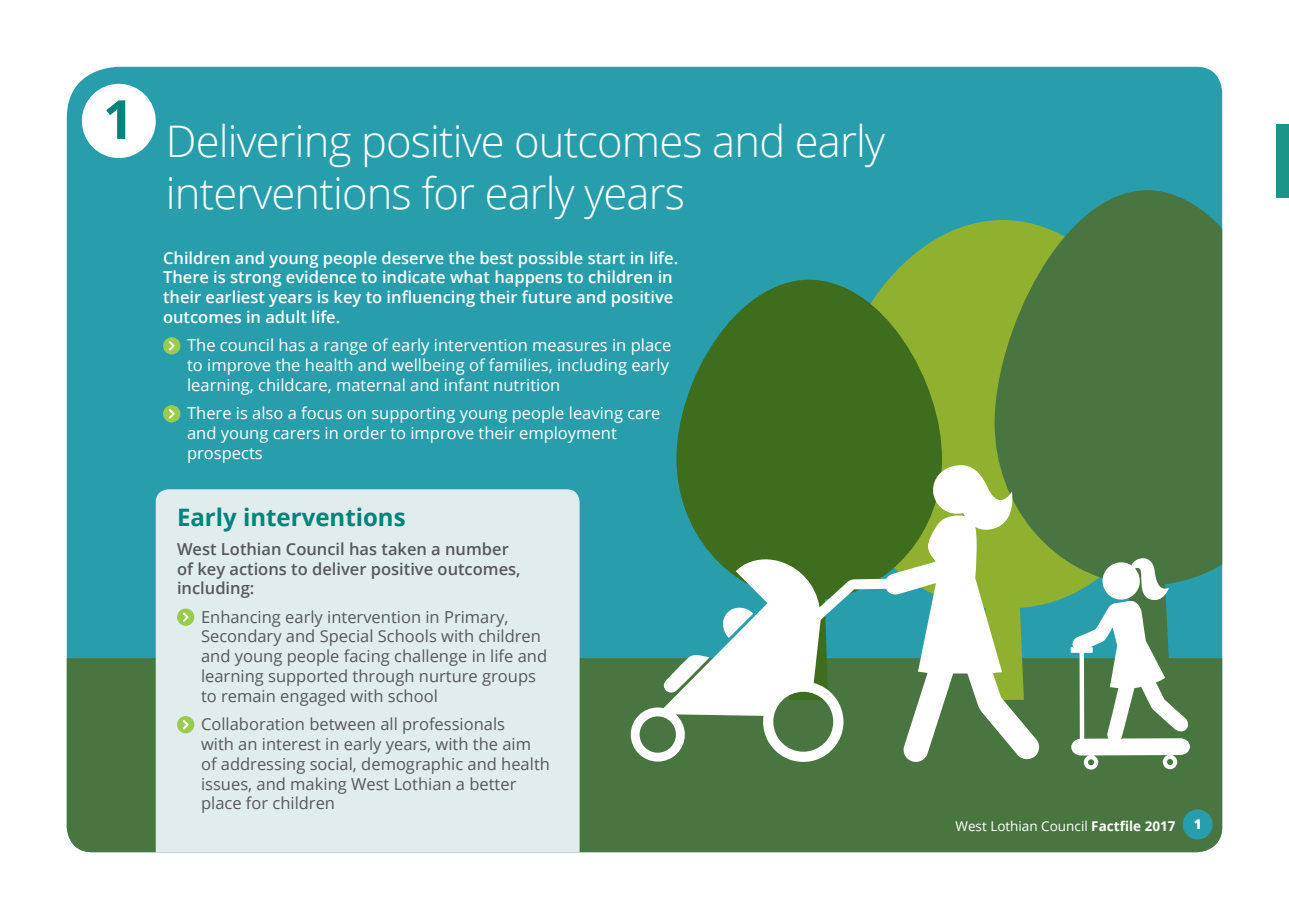
<style>
.page{position:relative;width:1289px;height:919px;background:#fff}
.page>*{position:absolute;margin:0;border:0;box-sizing:border-box;transform-origin:0 0}
.t1{font:700 54px "Open Sans";color:#00827d}
.t2{font:300 43.5px/52.2px "Open Sans";letter-spacing:-.02em;color:#fff}
.t3{font:700 24px "Open Sans";color:#00827d}
.t4{font:16.5px/19.8px "Open Sans";color:#57585a}
.t5{font:16.5px/19.8px "Open Sans";color:#fff}
.t6{font:600 16.5px/19.8px "Open Sans";color:#fff}
.t7{font:600 16.5px/19.8px "Open Sans";color:#57585a}
.t8{font:13.5px "Open Sans";color:#fff}
.t9{font:800 13.5px "Open Sans";color:#fff}
.s1{font-weight:700}
</style>
<div class="page">
<div style="left:67px;top:67px;width:1155px;height:591px;background:#289ead"></div>
<div style="left:67px;top:658px;width:1155px;height:194px;background:#497640"></div>
<svg style="left:833px;top:220px;width:161px;height:241px;background:#71ab53"></svg>
<svg style="left:676px;top:280px;width:266px;height:273px;background:#42772f"></svg>
<svg style="left:994px;top:190px;width:228px;height:509px;background:#4b7f49"></svg>
<svg style="left:1070px;top:553px;width:119px;height:216px"></svg>
<svg style="left:630px;top:553px;width:253px;height:209px"></svg>
<svg style="left:721px;top:605px;width:32px;height:33px"></svg>
<svg style="left:661px;top:653px;width:48px;height:40px"></svg>
<svg style="left:883px;top:461px;width:157px;height:301px"></svg>
<div style="left:1182px;top:809px;width:30px;height:30px;background:#289ead;border-radius:50%"></div>
<div style="left:163px;top:337px;width:17px;height:17px;background:#9acb4e;border-radius:50%"></div>
<svg style="left:169px;top:341px;width:6px;height:10px"></svg>
<div style="left:163px;top:405px;width:17px;height:17px;background:#9acb4e;border-radius:50%"></div>
<svg style="left:169px;top:409px;width:6px;height:10px"></svg>
<div style="left:156px;top:489px;width:423px;height:363px;background:#e1ecec"></div>
<div style="left:82px;top:84px;width:74px;height:74px;background:#fff;border-radius:50%"></div>
<div style="left:177px;top:608px;width:17px;height:17px;background:#9acb4e;border-radius:50%"></div>
<svg style="left:183px;top:612px;width:6px;height:10px"></svg>
<div style="left:177px;top:716px;width:17px;height:17px;background:#9acb4e;border-radius:50%"></div>
<svg style="left:182px;top:720px;width:7px;height:10px"></svg>
<div style="left:1276px;top:124px;width:12px;height:74px;background:#1a9688"></div>
<p class="t1" style="left:103px;top:81px;width:32px">1</p>
<p class="t2" style="left:166px;top:114px;width:720px">Delivering positive outcomes and early interventions for early years</p>
<p class="t6" style="left:163px;top:247px;width:517px">Children and young people deserve the best possible start in life.<br>There is strong evidence to indicate what happens to children in their earliest years is key to influencing their future and positive outcomes in adult life.</p>
<p class="t5" style="left:187px;top:335px;width:485px">The council has a range of early intervention measures in place to improve the health and wellbeing of families, including early learning, childcare, maternal and infant nutrition</p>
<p class="t5" style="left:187px;top:403px;width:475px">There is also a focus on supporting young people leaving care and young carers in order to improve their employment prospects</p>
<p class="t3" style="left:177px;top:500px;width:230px">Early interventions</p>
<p class="t7" style="left:177px;top:538px;width:345px">West Lothian Council has taken a number of key actions to deliver positive outcomes, including:</p>
<p class="t4" style="left:201px;top:606px;width:348px">Enhancing early intervention in Primary, Secondary and Special Schools with children and young people facing challenge in life and learning supported through nurture groups to remain engaged with school</p>
<p class="t4" style="left:201px;top:713px;width:350px">Collaboration between all professionals<br>with an interest in early years, with the aim of addressing social, demographic and health issues, and making West Lothian a better place for children</p>
<p class="t8" style="left:955px;top:817px;width:221px">West Lothian Council <span class="s1">Factfile 2017</span></p>
<p class="t9" style="left:1193px;top:814px;width:9px">1</p>
</div>
